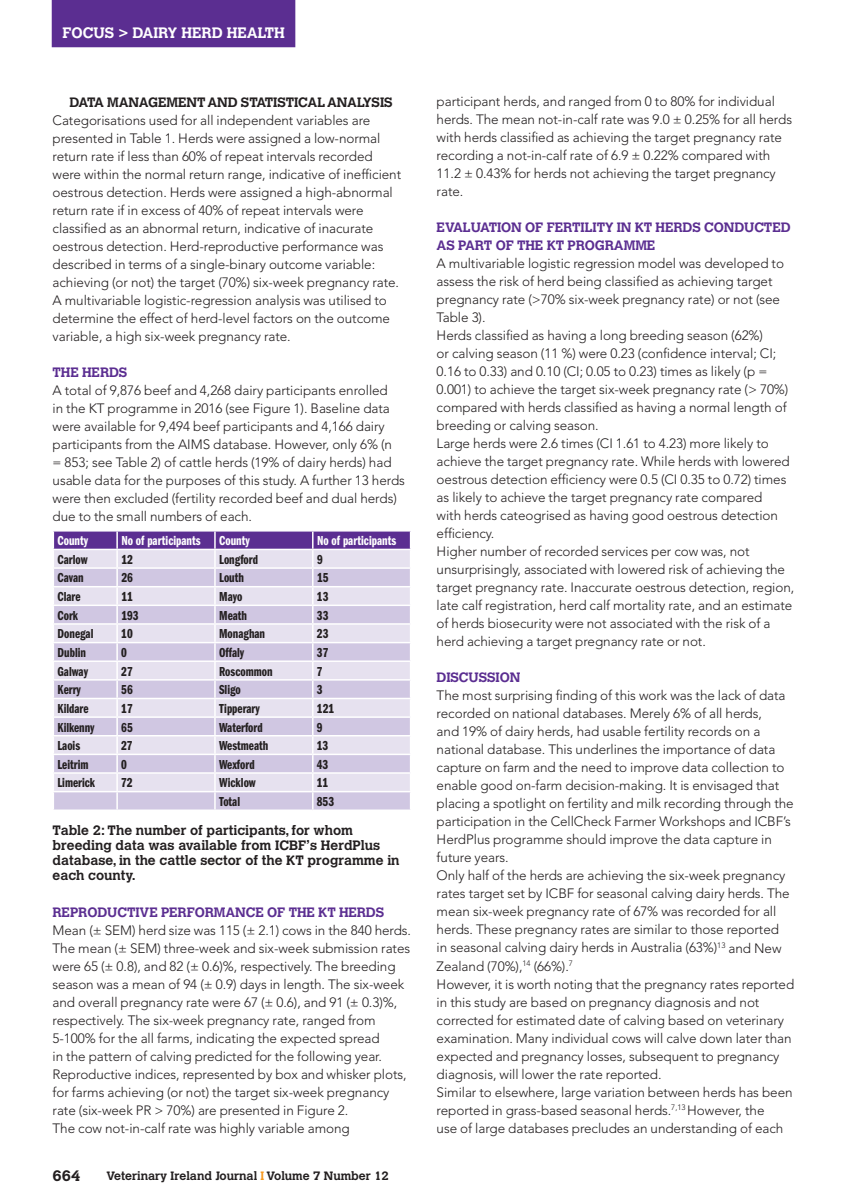
<style>
.page{position:relative;width:851px;height:1202px;background:#fff}
.page>*{position:absolute;margin:0;border:0;box-sizing:border-box;transform-origin:0 0}
.t1{font:700 15px "Calvert";color:#fff}
.t2{font:700 15px "Calvert";color:#231f20}
.t3{font:300 13.5px/18px "Avenir";letter-spacing:-.005em;color:#231f20}
.t4{font:13.5px "Franklin Gothic Demi Cmpr";color:#231f20}
.t5{font:700 13.5px/15px "Calvert";color:#231f20}
.t6{font:700 13.5px/18px "Calvert";letter-spacing:-.005em;color:#5b2e91}
.t7{font:13.5px "Franklin Gothic Demi Cmpr";color:#fff}
.t8{font:700 12px "Calvert";color:#231f20}
.s1{color:#f7981d}
</style>
<div class="page">
<div style="left:52px;top:0;width:243px;height:47px;background:#5b2e91"></div>
<svg style="left:53px;top:531px;width:358px;height:278px;background:#d6cde5"></svg>
<p class="t1" style="left:62px;top:24px;width:224px">FOCUS &gt; DAIRY HERD HEALTH</p>
<p class="t5" style="left:70px;top:94px;width:324px">DATA MANAGEMENT AND STATISTICAL ANALYSIS</p>
<p class="t3" style="left:53px;top:111px;width:350px">Categorisations used for all independent variables are presented in Table 1. Herds were assigned a low-normal return rate if less than 60% of repeat intervals recorded were within the normal return range, indicative of inefficient oestrous detection. Herds were assigned a high-abnormal return rate if in excess of 40% of repeat intervals were classified as an abnormal return, indicative of inacurate oestrous detection. Herd-reproductive performance was described in terms of a single-binary outcome variable: achieving (or not) the target (70%) six-week pregnancy rate.<br>A multivariable logistic-regression analysis was utilised to determine the effect of herd-level factors on the outcome variable, a high six-week pregnancy rate.</p>
<p class="t6" style="left:53px;top:363px;width:76px">THE HERDS</p>
<p class="t3" style="left:53px;top:381px;width:354px">A total of 9,876 beef and 4,268 dairy participants enrolled<br>in the KT programme in 2016 (see Figure 1). Baseline data were available for 9,494 beef participants and 4,166 dairy participants from the AIMS database. However, only 6% (n<br>= 853; see Table 2) of cattle herds (19% of dairy herds) had usable data for the purposes of this study. A further 13 herds were then excluded (fertility recorded beef and dual herds) due to the small numbers of each.</p>
<p class="t7" style="left:58px;top:533px;width:32px">County</p>
<p class="t7" style="left:121px;top:533px;width:81px">No of participants</p>
<p class="t7" style="left:219px;top:533px;width:32px">County</p>
<p class="t7" style="left:317px;top:533px;width:81px">No of participants</p>
<p class="t4" style="left:58px;top:552px;width:32px">Carlow</p>
<p class="t4" style="left:121px;top:552px;width:13px">12</p>
<p class="t4" style="left:219px;top:552px;width:40px">Longford</p>
<p class="t4" style="left:317px;top:552px;width:7px">9</p>
<p class="t4" style="left:58px;top:571px;width:28px">Cavan</p>
<p class="t4" style="left:121px;top:571px;width:13px">26</p>
<p class="t4" style="left:219px;top:571px;width:26px">Louth</p>
<p class="t4" style="left:317px;top:571px;width:13px">15</p>
<p class="t4" style="left:58px;top:589px;width:25px">Clare</p>
<p class="t4" style="left:121px;top:589px;width:13px">11</p>
<p class="t4" style="left:219px;top:589px;width:25px">Mayo</p>
<p class="t4" style="left:317px;top:589px;width:13px">13</p>
<p class="t4" style="left:58px;top:608px;width:22px">Cork</p>
<p class="t4" style="left:121px;top:608px;width:19px">193</p>
<p class="t4" style="left:219px;top:608px;width:29px">Meath</p>
<p class="t4" style="left:317px;top:608px;width:13px">33</p>
<p class="t4" style="left:58px;top:626px;width:37px">Donegal</p>
<p class="t4" style="left:121px;top:626px;width:13px">10</p>
<p class="t4" style="left:219px;top:626px;width:48px">Monaghan</p>
<p class="t4" style="left:317px;top:626px;width:13px">23</p>
<p class="t4" style="left:57px;top:645px;width:30px">Dublin</p>
<p class="t4" style="left:121px;top:645px;width:7px">0</p>
<p class="t4" style="left:219px;top:645px;width:27px">Offaly</p>
<p class="t4" style="left:317px;top:645px;width:13px">37</p>
<p class="t4" style="left:57px;top:664px;width:32px">Galway</p>
<p class="t4" style="left:121px;top:664px;width:13px">27</p>
<p class="t4" style="left:219px;top:664px;width:55px">Roscommon</p>
<p class="t4" style="left:317px;top:664px;width:7px">7</p>
<p class="t4" style="left:57px;top:682px;width:25px">Kerry</p>
<p class="t4" style="left:121px;top:682px;width:13px">56</p>
<p class="t4" style="left:219px;top:682px;width:23px">Sligo</p>
<p class="t4" style="left:317px;top:682px;width:7px">3</p>
<p class="t4" style="left:57px;top:701px;width:33px">Kildare</p>
<p class="t4" style="left:121px;top:701px;width:13px">17</p>
<p class="t4" style="left:219px;top:701px;width:42px">Tipperary</p>
<p class="t4" style="left:317px;top:701px;width:19px">121</p>
<p class="t4" style="left:57px;top:720px;width:39px">Kilkenny</p>
<p class="t4" style="left:121px;top:720px;width:13px">65</p>
<p class="t4" style="left:219px;top:720px;width:45px">Waterford</p>
<p class="t4" style="left:317px;top:720px;width:7px">9</p>
<p class="t4" style="left:57px;top:738px;width:24px">Laois</p>
<p class="t4" style="left:121px;top:738px;width:13px">27</p>
<p class="t4" style="left:219px;top:738px;width:51px">Westmeath</p>
<p class="t4" style="left:317px;top:738px;width:13px">13</p>
<p class="t4" style="left:57px;top:757px;width:33px">Leitrim</p>
<p class="t4" style="left:121px;top:757px;width:7px">0</p>
<p class="t4" style="left:219px;top:757px;width:37px">Wexford</p>
<p class="t4" style="left:317px;top:757px;width:13px">43</p>
<p class="t4" style="left:57px;top:775px;width:39px">Limerick</p>
<p class="t4" style="left:121px;top:775px;width:13px">72</p>
<p class="t4" style="left:219px;top:775px;width:38px">Wicklow</p>
<p class="t4" style="left:317px;top:775px;width:13px">11</p>
<p class="t4" style="left:219px;top:794px;width:23px">Total</p>
<p class="t4" style="left:317px;top:794px;width:19px">853</p>
<p class="t5" style="left:53px;top:822px;width:348px">Table 2: The number of participants, for whom breeding data was available from ICBF’s HerdPlus database, in the cattle sector of the KT programme in each county.</p>
<p class="t6" style="left:53px;top:903px;width:333px">REPRODUCTIVE PERFORMANCE OF THE KT HERDS</p>
<p class="t3" style="left:53px;top:921px;width:360px">Mean (± SEM) herd size was 115 (± 2.1) cows in the 840 herds.<br>The mean (± SEM) three-week and six-week submission rates were 65 (± 0.8), and 82 (± 0.6)%, respectively. The breeding season was a mean of 94 (± 0.9) days in length. The six-week and overall pregnancy rate were 67 (± 0.6), and 91 (± 0.3)%, respectively. The six-week pregnancy rate, ranged from 5-100% for the all farms, indicating the expected spread<br>in the pattern of calving predicted for the following year.<br>Reproductive indices, represented by box and whisker plots, for farms achieving (or not) the target six-week pregnancy rate (six-week PR &gt; 70%) are presented in Figure 2.<br>The cow not-in-calf rate was highly variable among</p>
<p class="t2" style="left:53px;top:1167px;width:29px">664</p>
<p class="t8" style="left:106px;top:1168px;width:284px">Veterinary Ireland Journal <span class="s1">I</span> Volume 7 Number 12</p>
<p class="t3" style="left:437px;top:93px;width:357px">participant herds, and ranged from 0 to 80% for individual herds. The mean not-in-calf rate was 9.0 ± 0.25% for all herds with herds classified as achieving the target pregnancy rate recording a not-in-calf rate of 6.9 ± 0.22% compared with 11.2 ± 0.43% for herds not achieving the target pregnancy rate.</p>
<p class="t6" style="left:437px;top:218px;width:355px">EVALUATION OF FERTILITY IN KT HERDS CONDUCTED<br>AS PART OF THE KT PROGRAMME</p>
<p class="t3" style="left:437px;top:255px;width:359px">A multivariable logistic regression model was developed to assess the risk of herd being classified as achieving target pregnancy rate (&gt;70% six-week pregnancy rate) or not (see Table 3).<br>Herds classified as having a long breeding season (62%)<br>or calving season (11 %) were 0.23 (confidence interval; CI; 0.16 to 0.33) and 0.10 (CI; 0.05 to 0.23) times as likely (p = 0.001) to achieve the target six-week pregnancy rate (&gt; 70%) compared with herds classified as having a normal length of breeding or calving season.<br>Large herds were 2.6 times (CI 1.61 to 4.23) more likely to achieve the target pregnancy rate. While herds with lowered oestrous detection efficiency were 0.5 (CI 0.35 to 0.72) times as likely to achieve the target pregnancy rate compared<br>with herds cateogrised as having good oestrous detection efficiency.<br>Higher number of recorded services per cow was, not unsurprisingly, associated with lowered risk of achieving the target pregnancy rate. Inaccurate oestrous detection, region, late calf registration, herd calf mortality rate, and an estimate of herds biosecurity were not associated with the risk of a herd achieving a target pregnancy rate or not.</p>
<p class="t6" style="left:437px;top:668px;width:85px">DISCUSSION</p>
<p class="t3" style="left:437px;top:687px;width:359px">The most surprising finding of this work was the lack of data recorded on national databases. Merely 6% of all herds,<br>and 19% of dairy herds, had usable fertility records on a national database. This underlines the importance of data capture on farm and the need to improve data collection to enable good on-farm decision-making. It is envisaged that placing a spotlight on fertility and milk recording through the participation in the CellCheck Farmer Workshops and ICBF’s HerdPlus programme should improve the data capture in future years.<br>Only half of the herds are achieving the six-week pregnancy rates target set by ICBF for seasonal calving dairy herds. The mean six-week pregnancy rate of 67% was recorded for all herds. These pregnancy rates are similar to those reported<br>in seasonal calving dairy herds in Australia (63%)<sup>13</sup> and New Zealand (70%),<sup>14</sup> (66%).<sup>7<br></sup>However, it is worth noting that the pregnancy rates reported in this study are based on pregnancy diagnosis and not corrected for estimated date of calving based on veterinary examination. Many individual cows will calve down later than expected and pregnancy losses, subsequent to pregnancy diagnosis, will lower the rate reported.<br>Similar to elsewhere, large variation between herds has been reported in grass-based seasonal herds.<sup>7,13</sup> However, the<br>use of large databases precludes an understanding of each</p>
</div>
